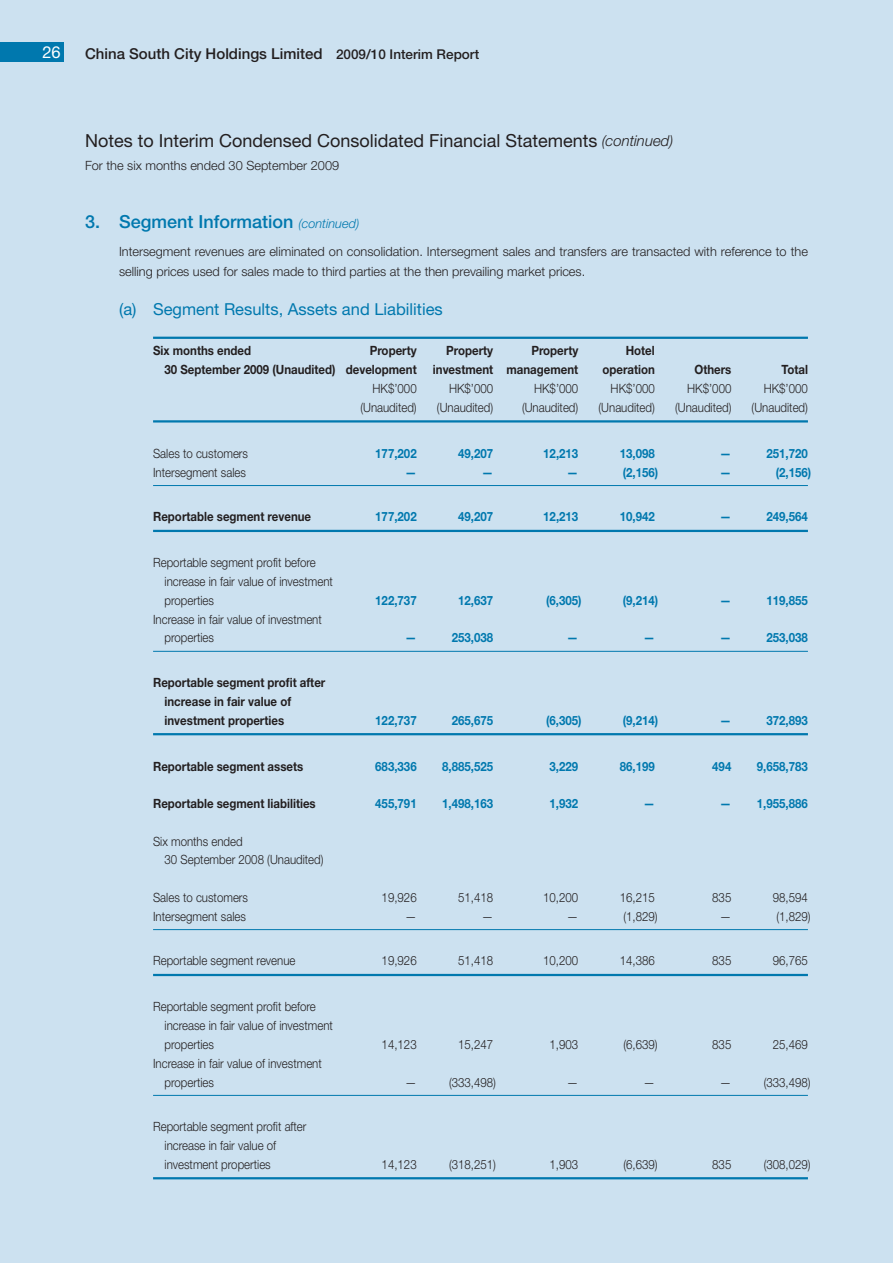
<style>
.page{position:relative;width:893px;height:1263px;background:#cce1f0}
.page>*{position:absolute;margin:0;border:0;box-sizing:border-box;transform-origin:0 0}
.t1{font:18px "Helvetica Neue LT Std";color:#231f20}
.t2{font:500 18px "Helvetica Neue LT Std";color:#0078ae}
.t3{font:16.5px "Helvetica Neue LT Std";color:#0078ae}
.t4{font:16.5px "Helvetica Neue LT Std";color:#fff}
.t5{font:500 15px "Helvetica Neue LT Std";color:#231f20}
.t6{font:300 12.75px/18.8px "Helvetica Neue LT Std";color:#231f20;scale:.9 1}
.t7{font:700 12.75px/18.8px "Helvetica Neue LT Std";color:#231f20;text-align:right;scale:.9 1}
.t8{font:700 12.75px "Helvetica Neue LT Std";color:#0078ae;scale:.9 1}
.t9{font:300 12.75px/19.5px "Helvetica Neue LT Std";color:#231f20}
.s1{font-size:13.5px}
.s2{font-weight:300;font-style:italic;font-size:15px}
.s3{font-weight:300;font-style:italic;font-size:12.75px}
</style>
<div class="page">
<div style="left:0;top:43px;width:64px;height:19px;background:#0078ae"></div>
<hr style="left:153px;top:337px;width:655px;height:2px;background:#0078ae">
<hr style="left:153px;top:420px;width:655px;height:2px;background:#0078ae">
<hr style="left:153px;top:530px;width:655px;height:2px;background:#0078ae">
<hr style="left:153px;top:485px;width:655px;height:1px;background:#0078ae">
<hr style="left:153px;top:651px;width:655px;height:1px;background:#0078ae">
<hr style="left:153px;top:733px;width:655px;height:2px;background:#0078ae">
<hr style="left:153px;top:929px;width:655px;height:1px;background:#0078ae">
<hr style="left:153px;top:974px;width:655px;height:2px;background:#0078ae">
<hr style="left:153px;top:1177px;width:655px;height:2px;background:#0078ae">
<hr style="left:153px;top:1095px;width:655px;height:1px;background:#0078ae">
<p class="t4" style="left:42px;top:46px;width:20px">26</p>
<p class="t5" style="left:85px;top:48px;width:396px">China South City Holdings Limited <span class="s1">2009/10 Interim Report</span></p>
<h1 class="t1" style="left:85px;top:134px;width:590px">Notes to Interim Condensed Consolidated Financial Statements <span class="s2">(continued)</span></h1>
<p class="t9" style="left:85px;top:157px;width:256px">For the six months ended 30 September 2009</p>
<h1 class="t2" style="left:85px;top:215px;width:276px">3. Segment Information <span class="s3">(continued)</span></h1>
<p class="t9" style="left:119px;top:243px;width:690px">Intersegment revenues are eliminated on consolidation. Intersegment sales and transfers are transacted with reference to the selling prices used for sales made to third parties at the then prevailing market prices.</p>
<p class="t3" style="left:119px;top:303px;width:325px">(a) Segment Results, Assets and Liabilities</p>
<p class="t7" style="left:165px;top:343px;width:192px;text-align:left;text-indent:-11px">Six months ended<br>30 September 2009 (Unaudited)</p>
<p class="t7" style="left:346px;top:343px;width:80px">Property development</p>
<p class="t7" style="left:433px;top:343px;width:69px">Property investment</p>
<p class="t7" style="left:506px;top:343px;width:81px">Property management</p>
<p class="t7" style="left:602px;top:343px;width:60px">Hotel operation</p>
<p class="t7" style="left:694px;top:362px;width:43px">Others</p>
<p class="t7" style="left:782px;top:362px;width:31px">Total</p>
<p class="t6" style="left:372px;top:380px;width:51px">HK$’000</p>
<p class="t6" style="left:449px;top:380px;width:51px">HK$’000</p>
<p class="t6" style="left:534px;top:380px;width:51px">HK$’000</p>
<p class="t6" style="left:611px;top:380px;width:51px">HK$’000</p>
<p class="t6" style="left:687px;top:380px;width:51px">HK$’000</p>
<p class="t6" style="left:764px;top:380px;width:51px">HK$’000</p>
<p class="t6" style="left:360px;top:399px;width:64px">(Unaudited)</p>
<p class="t6" style="left:437px;top:399px;width:64px">(Unaudited)</p>
<p class="t6" style="left:522px;top:399px;width:64px">(Unaudited)</p>
<p class="t6" style="left:599px;top:399px;width:64px">(Unaudited)</p>
<p class="t6" style="left:675px;top:399px;width:64px">(Unaudited)</p>
<p class="t6" style="left:752px;top:399px;width:64px">(Unaudited)</p>
<p class="t6" style="left:153px;top:445px;width:107px">Sales to customers</p>
<p class="t8" style="left:375px;top:449px;width:48px">177,202</p>
<p class="t8" style="left:458px;top:449px;width:40px">49,207</p>
<p class="t8" style="left:543px;top:449px;width:40px">12,213</p>
<p class="t8" style="left:620px;top:449px;width:40px">13,098</p>
<p class="t8" style="left:720px;top:449px;width:14px">—</p>
<p class="t8" style="left:766px;top:449px;width:48px">251,720</p>
<p class="t6" style="left:153px;top:464px;width:105px">Intersegment sales</p>
<p class="t8" style="left:405px;top:467px;width:14px">—</p>
<p class="t8" style="left:482px;top:467px;width:14px">—</p>
<p class="t8" style="left:567px;top:467px;width:14px">—</p>
<p class="t8" style="left:623px;top:467px;width:41px">(2,156)</p>
<p class="t8" style="left:720px;top:467px;width:14px">—</p>
<p class="t8" style="left:776px;top:467px;width:41px">(2,156)</p>
<p class="t7" style="left:153px;top:509px;width:177px">Reportable segment revenue</p>
<p class="t8" style="left:375px;top:512px;width:48px">177,202</p>
<p class="t8" style="left:458px;top:512px;width:40px">49,207</p>
<p class="t8" style="left:543px;top:512px;width:40px">12,213</p>
<p class="t8" style="left:620px;top:512px;width:40px">10,942</p>
<p class="t8" style="left:720px;top:512px;width:14px">—</p>
<p class="t8" style="left:766px;top:512px;width:48px">249,564</p>
<p class="t6" style="left:165px;top:555px;width:189px;text-indent:-11px">Reportable segment profit before increase in fair value of investment properties</p>
<p class="t8" style="left:375px;top:596px;width:48px">122,737</p>
<p class="t8" style="left:458px;top:596px;width:40px">12,637</p>
<p class="t8" style="left:546px;top:596px;width:41px">(6,305)</p>
<p class="t8" style="left:623px;top:596px;width:41px">(9,214)</p>
<p class="t8" style="left:720px;top:596px;width:14px">—</p>
<p class="t8" style="left:766px;top:596px;width:48px">119,855</p>
<p class="t6" style="left:165px;top:611px;width:176px;text-indent:-11px">Increase in fair value of investment properties</p>
<p class="t7" style="left:165px;top:674px;width:180px;text-align:left;text-indent:-11px">Reportable segment profit after increase in fair value of investment properties</p>
<p class="t8" style="left:405px;top:633px;width:14px">—</p>
<p class="t8" style="left:452px;top:633px;width:48px">253,038</p>
<p class="t8" style="left:567px;top:633px;width:14px">—</p>
<p class="t8" style="left:643px;top:633px;width:14px">—</p>
<p class="t8" style="left:720px;top:633px;width:14px">—</p>
<p class="t8" style="left:766px;top:633px;width:48px">253,038</p>
<p class="t8" style="left:375px;top:715px;width:48px">122,737</p>
<p class="t8" style="left:452px;top:715px;width:48px">265,675</p>
<p class="t8" style="left:546px;top:715px;width:41px">(6,305)</p>
<p class="t8" style="left:623px;top:715px;width:41px">(9,214)</p>
<p class="t8" style="left:720px;top:715px;width:14px">—</p>
<p class="t8" style="left:766px;top:715px;width:48px">372,893</p>
<p class="t7" style="left:153px;top:758px;width:168px">Reportable segment assets</p>
<p class="t8" style="left:375px;top:761px;width:48px">683,336</p>
<p class="t8" style="left:442px;top:761px;width:58px">8,885,525</p>
<p class="t8" style="left:550px;top:761px;width:33px">3,229</p>
<p class="t8" style="left:620px;top:761px;width:40px">86,199</p>
<p class="t8" style="left:712px;top:761px;width:23px">494</p>
<p class="t8" style="left:757px;top:761px;width:58px">9,658,783</p>
<p class="t7" style="left:153px;top:795px;width:182px">Reportable segment liabilities</p>
<p class="t8" style="left:375px;top:799px;width:48px">455,791</p>
<p class="t8" style="left:442px;top:799px;width:58px">1,498,163</p>
<p class="t8" style="left:550px;top:799px;width:33px">1,932</p>
<p class="t8" style="left:643px;top:799px;width:14px">—</p>
<p class="t8" style="left:720px;top:799px;width:99px">— 1,955,886</p>
<p class="t6" style="left:165px;top:833px;width:178px;text-indent:-11px">Six months ended<br>30 September 2008 (Unaudited)</p>
<p class="t6" style="left:153px;top:889px;width:107px">Sales to customers</p>
<p class="t6" style="left:382px;top:889px;width:40px">19,926</p>
<p class="t6" style="left:458px;top:889px;width:40px">51,418</p>
<p class="t6" style="left:543px;top:889px;width:40px">10,200</p>
<p class="t6" style="left:620px;top:889px;width:40px">16,215</p>
<p class="t6" style="left:712px;top:889px;width:23px">835</p>
<p class="t6" style="left:773px;top:889px;width:40px">98,594</p>
<p class="t6" style="left:153px;top:908px;width:105px">Intersegment sales</p>
<p class="t6" style="left:405px;top:908px;width:14px">—</p>
<p class="t6" style="left:482px;top:908px;width:14px">—</p>
<p class="t6" style="left:567px;top:908px;width:14px">—</p>
<p class="t6" style="left:623px;top:908px;width:40px">(1,829)</p>
<p class="t6" style="left:720px;top:908px;width:14px">—</p>
<p class="t6" style="left:776px;top:908px;width:40px">(1,829)</p>
<p class="t6" style="left:153px;top:953px;width:160px">Reportable segment revenue</p>
<p class="t6" style="left:382px;top:953px;width:40px">19,926</p>
<p class="t6" style="left:458px;top:953px;width:40px">51,418</p>
<p class="t6" style="left:543px;top:953px;width:40px">10,200</p>
<p class="t6" style="left:620px;top:953px;width:40px">14,386</p>
<p class="t6" style="left:712px;top:953px;width:23px">835</p>
<p class="t6" style="left:773px;top:953px;width:40px">96,765</p>
<p class="t6" style="left:165px;top:999px;width:189px;text-indent:-11px">Reportable segment profit before increase in fair value of investment properties</p>
<p class="t6" style="left:382px;top:1036px;width:40px">14,123</p>
<p class="t6" style="left:458px;top:1036px;width:40px">15,247</p>
<p class="t6" style="left:550px;top:1036px;width:33px">1,903</p>
<p class="t6" style="left:623px;top:1036px;width:40px">(6,639)</p>
<p class="t6" style="left:712px;top:1036px;width:23px">835</p>
<p class="t6" style="left:773px;top:1036px;width:40px">25,469</p>
<p class="t6" style="left:165px;top:1055px;width:176px;text-indent:-11px">Increase in fair value of investment properties</p>
<p class="t6" style="left:165px;top:1118px;width:159px;text-indent:-11px">Reportable segment profit after increase in fair value of investment properties</p>
<p class="t6" style="left:405px;top:1074px;width:14px">—</p>
<p class="t6" style="left:449px;top:1074px;width:54px">(333,498)</p>
<p class="t6" style="left:567px;top:1074px;width:14px">—</p>
<p class="t6" style="left:643px;top:1074px;width:14px">—</p>
<p class="t6" style="left:720px;top:1074px;width:14px">—</p>
<p class="t6" style="left:764px;top:1074px;width:54px">(333,498)</p>
<p class="t6" style="left:382px;top:1156px;width:40px">14,123</p>
<p class="t6" style="left:449px;top:1156px;width:54px">(318,251)</p>
<p class="t6" style="left:550px;top:1156px;width:33px">1,903</p>
<p class="t6" style="left:623px;top:1156px;width:40px">(6,639)</p>
<p class="t6" style="left:712px;top:1156px;width:23px">835</p>
<p class="t6" style="left:764px;top:1156px;width:54px">(308,029)</p>
</div>
